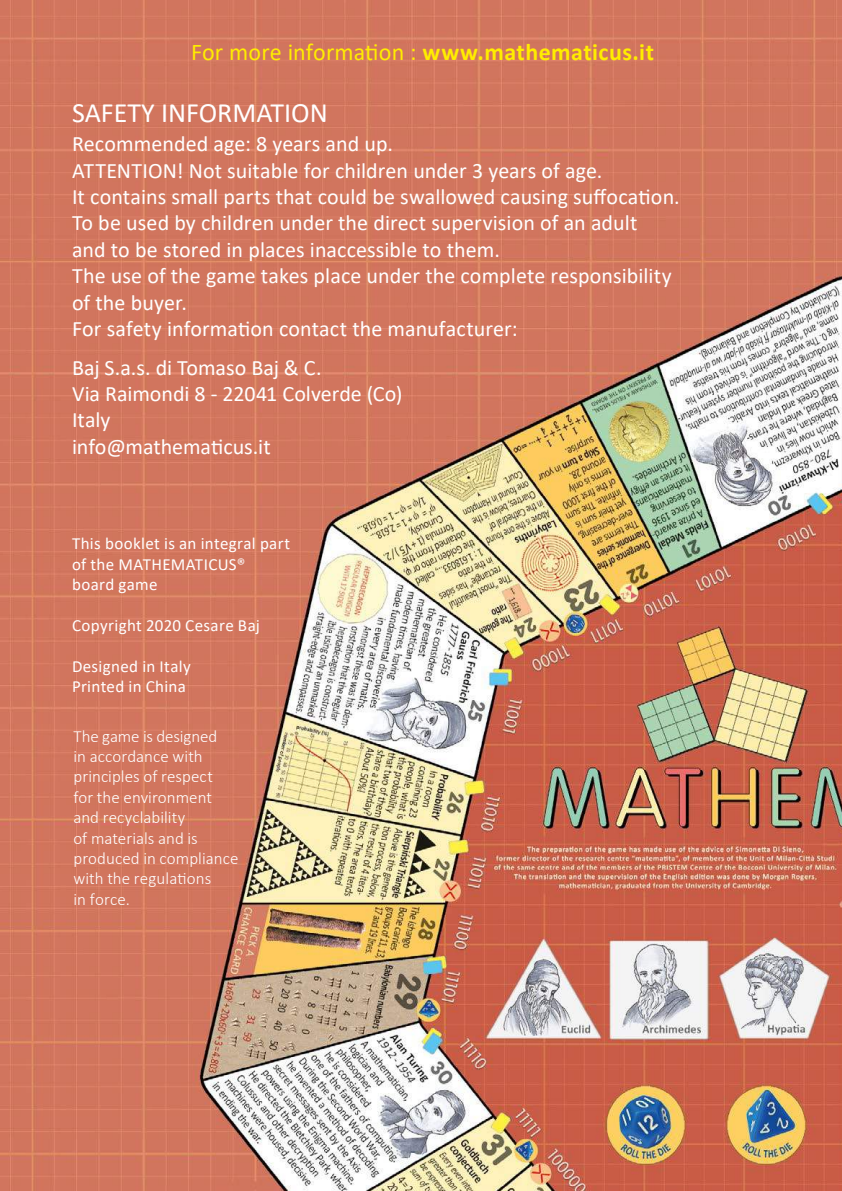
<style>
.page{position:relative;width:842px;height:1191px;background:#fff}
.page>*{position:absolute;margin:0;border:0;box-sizing:border-box;transform-origin:0 0}
.t1{font:28px "Calibri";color:#fff}
.t2{font:24px "Calibri";letter-spacing:.005em;color:#ffed00}
.t3{font:22px/26.4px "Calibri";color:#fff}
.t4{font:300 17px/20.4px "Calibri";letter-spacing:.005em;color:#fff}
.t5{font:17px/20.4px "Calibri";letter-spacing:.02em;color:#fff}
.s1{font-weight:700}
</style>
<div class="page">
<img style="left:0;top:0;width:842px;height:1191px">
<p class="t2" style="left:191px;top:36px;width:464px">For more informa琀椀on : <span class="s1">www.mathematicus.it</span></p>
<p class="t1" style="left:72px;top:94px;width:257px">SAFETY INFORMATION</p>
<p class="t3" style="left:72px;top:130px;width:609px">Recommended age: 8 years and up.<br>ATTENTION! Not suitable for children under 3 years of age.<br>It contains small parts that could be swallowed causing su昀昀oca琀椀on.<br>To be used by children under the direct supervision of an adult<br>and to be stored in places inaccessible to them.<br>The use of the game takes place under the complete responsibility of the buyer.<br>For safety informa琀椀on contact the manufacturer:</p>
<p class="t3" style="left:72px;top:353px;width:332px">Baj S.a.s. di Tomaso Baj &amp; C.<br>Via Raimondi 8 - 22041 Colverde (Co)<br>Italy<br>info@mathema琀椀cus.it</p>
<p class="t5" style="left:72px;top:533px;width:220px">This booklet is an integral part of the MATHEMATICUS® board game</p>
<p class="t5" style="left:72px;top:614px;width:190px">Copyright 2020 Cesare Baj</p>
<p class="t5" style="left:72px;top:655px;width:120px">Designed in Italy<br>Printed in China</p>
<p class="t4" style="left:73px;top:725px;width:166px">The game is designed<br>in accordance with principles of respect<br>for the environment and recyclability<br>of materials and is produced in compliance with the regula琀椀ons<br>in force.</p>
</div>
